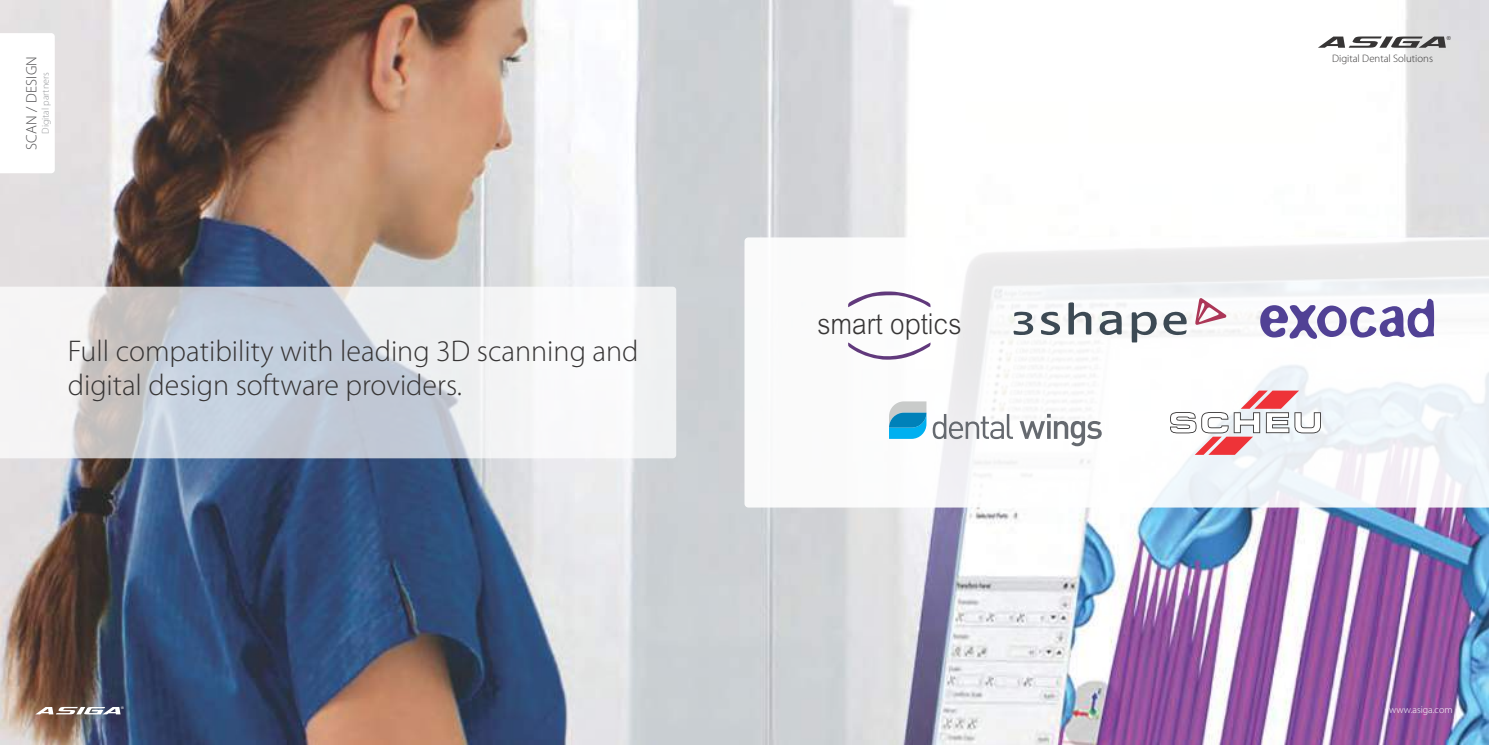
<style>
.page{position:relative;width:1489px;height:745px;background:#fff}
.page>*{position:absolute;margin:0;border:0;box-sizing:border-box;transform-origin:0 0}
.t1{font:44px "Cordia New";color:#373535;scale:.91 1}
.t2{font:300 30px/34px "Myriad Pro";color:#373535}
.t3{font:300 15px "Myriad Pro";letter-spacing:.02em;color:#4c4b4d}
.t4{font:300 10.75px "Myriad Pro";color:#373535}
.t5{font:300 10px "Myriad Pro";color:#96989b}
.t6{font:300 10px "Myriad Pro";color:#fff}
.t7{font:5.5px "Arial";color:#373535}
.t8{font:3.62px "Arial";color:#fff}
</style>
<div class="page">
<img style="left:0;top:0;width:1488px;height:744px">
<svg style="left:744px;top:237px;width:744px;height:270px"></svg>
<svg style="left:0;top:33px;width:55px;height:140px"></svg>
<svg style="left:35px;top:706px;width:85px;height:8px"></svg>
<svg style="left:0;top:286px;width:676px;height:172px"></svg>
<svg style="left:1317px;top:36px;width:128px;height:12px"></svg>
<svg style="left:1068px;top:302px;width:23px;height:32px"></svg>
<svg style="left:1099px;top:310px;width:22px;height:25px"></svg>
<svg style="left:1194px;top:298px;width:32px;height:27px"></svg>
<svg style="left:1131px;top:311px;width:55px;height:31px"></svg>
<svg style="left:1040px;top:311px;width:19px;height:24px"></svg>
<svg style="left:1013px;top:311px;width:20px;height:24px"></svg>
<svg style="left:889px;top:401px;width:37px;height:37px"></svg>
<svg style="left:932px;top:413px;width:80px;height:26px"></svg>
<svg style="left:1019px;top:413px;width:82px;height:33px"></svg>
<svg style="left:1260px;top:298px;width:173px;height:40px"></svg>
<div style="left:1414px;top:313px;width:13px;height:19px;background:#fff;border:1px solid #fff;border-radius:50%"></div>
<svg style="left:847px;top:291px;width:83px;height:16px"></svg>
<svg style="left:847px;top:342px;width:83px;height:29px"></svg>
<svg style="left:1169px;top:390px;width:151px;height:64px"></svg>
<p class="t3" style="left:25px;top:150px;width:96px;rotate:-90deg">SCAN / DESIGN</p>
<p class="t5" style="left:41px;top:134px;width:63px;rotate:-90deg">Digital partners</p>
<p class="t2" style="left:68px;top:336px;width:572px">Full compatibility with leading 3D scanning and digital design software providers.</p>
<h1 class="t1" style="left:817px;top:294px;width:160px">smart optics</h1>
<p class="t4" style="left:1331px;top:54px;width:102px">Digital Dental Solutions</p>
<p class="t7" style="left:1446px;top:36px;width:6px">®</p>
<p class="t8" style="left:121px;top:706px;width:4px">®</p>
<p class="t6" style="left:1389px;top:705px;width:65px">www.asiga.com</p>
</div>
